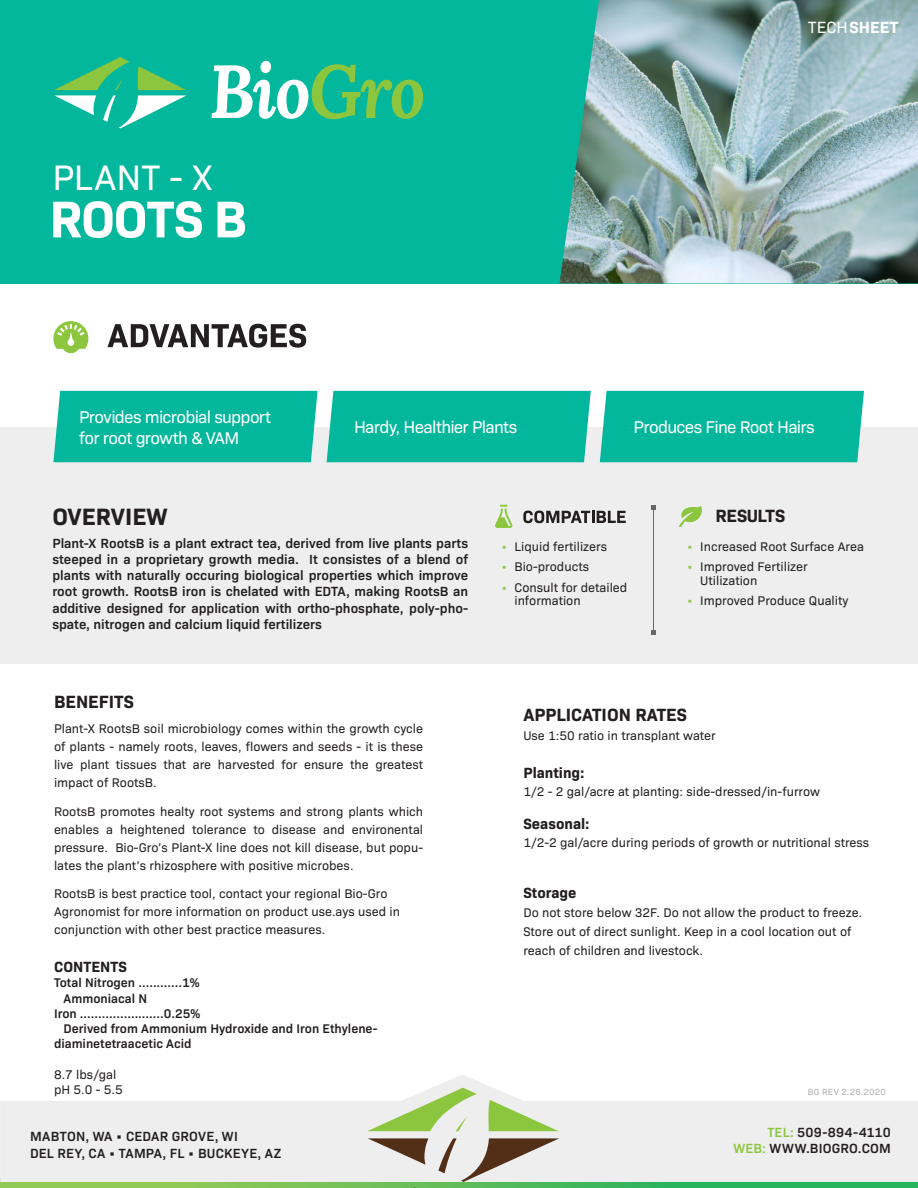
<style>
.page{position:relative;width:918px;height:1188px;background:#fff}
.page>*{position:absolute;margin:0;border:0;box-sizing:border-box;transform-origin:0 0}
.t1{font:700 52.5px "Bio Sans";letter-spacing:-.025em;color:#fff}
.t2{font:36px "Bio Sans";letter-spacing:.01em;color:#fff}
.t3{font:700 24px "Bio Sans";color:#231f20}
.t4{font:700 18px "Bio Sans";color:#231f20}
.t5{font:700 18px "Bio Sans";letter-spacing:-.02em;color:#231f20}
.t6{font:17.25px/20.7px "Bio Sans";letter-spacing:-.04em;color:#fff}
.t7{font:700 16.5px "Bio Sans";color:#fff}
.t8{font:700 15px "Bio Sans";color:#231f20}
.Text{font:600 13.5px/16.2px "Bio Sans";letter-spacing:.005em;color:#231f20;text-align:justify}
.Text-2{font:12.75px/18px "Bio Sans";color:#231f20}
.analysis{font:600 12.75px "Bio Sans";color:#231f20}
.t9{font:9px "Bio Sans";letter-spacing:.025em;color:#afb0b4}
.s1{font-weight:400}
.s2{color:#8bc63e}
</style>
<div class="page">
<div style="left:0;top:0;width:918px;height:283px;background:#02b79b"></div>
<img style="left:560px;top:0;width:358px;height:283px">
<div style="left:0;top:427px;width:918px;height:236px;background:#eeeeef"></div>
<div style="left:53px;top:391px;width:265px;height:71px;background:#02b79b"></div>
<div style="left:327px;top:391px;width:264px;height:71px;background:#02b79b"></div>
<div style="left:600px;top:391px;width:264px;height:71px;background:#02b79b"></div>
<svg style="left:0;top:1182px;width:918px;height:6px;background:#5bbd59"></svg>
<svg style="left:0;top:1075px;width:918px;height:107px;fill:#eeeeef"></svg>
<svg style="left:53px;top:321px;width:35px;height:32px"></svg>
<svg style="left:107px;top:324px;width:199px;height:24px"></svg>
<svg style="left:495px;top:505px;width:17px;height:23px"></svg>
<svg style="left:523px;top:511px;width:103px;height:12px"></svg>
<svg style="left:679px;top:506px;width:23px;height:21px"></svg>
<hr style="left:653px;top:507px;width:1px;height:126px;background:#67676a">
<svg style="left:651px;top:630px;width:4px;height:5px"></svg>
<svg style="left:651px;top:505px;width:4px;height:5px"></svg>
<svg style="left:54px;top:57px;width:133px;height:71px"></svg>
<svg style="left:212px;top:61px;width:211px;height:58px"></svg>
<svg style="left:367px;top:1088px;width:110px;height:43px;background:#cfe2b5"></svg>
<svg style="left:488px;top:1100px;width:71px;height:31px;background:#bcda96"></svg>
<svg style="left:438px;top:1138px;width:121px;height:44px;background:#c1b6b0"></svg>
<svg style="left:368px;top:1138px;width:60px;height:27px;background:#a5948a"></svg>
<svg style="left:402px;top:1187px;width:22px;height:1px"></svg>
<p class="t2" style="left:52px;top:151px;width:162px">PLANT - X</p>
<p class="t1" style="left:49px;top:179px;width:199px">ROOTS B</p>
<p class="t7" style="left:808px;top:15px;width:92px"><span class="s1">TECH</span>SHEET</p>
<p class="t6" style="left:79px;top:405px;width:193px">Provides microbial support for root growth &amp; VAM</p>
<p class="t6" style="left:354px;top:416px;width:165px">Hardy, Healthier Plants</p>
<p class="t6" style="left:634px;top:416px;width:183px">Produces Fine Root Hairs</p>
<p class="t3" style="left:52px;top:498px;width:117px">OVERVIEW</p>
<p class="t5" style="left:716px;top:502px;width:71px">RESULTS</p>
<p class="Text" style="left:52px;top:534px;width:417px">Plant-X RootsB is a plant extract tea, derived from live plants parts steeped in a proprietary growth media. It consistes of a blend of plants with naturally occuring biological properties which improve root growth. RootsB iron is chelated with EDTA, making RootsB an additive designed for application with ortho-phosphate, poly-pho&shy;spate, nitrogen and calcium liquid fertilizers</p>
<p class="Text-2" style="left:501px;top:537px;width:108px"><span class="s2">•</span> Liquid fertilizers</p>
<p class="Text-2" style="left:501px;top:557px;width:90px"><span class="s2">•</span> Bio-products</p>
<p class="Text-2" style="left:514px;top:579px;width:114px;line-height:13.5px;text-indent:-14px"><span class="s2">•</span> Consult for detailed information</p>
<p class="Text-2" style="left:687px;top:537px;width:179px"><span class="s2">•</span> Increased Root Surface Area</p>
<p class="Text-2" style="left:700px;top:559px;width:109px;line-height:13.5px;text-indent:-14px"><span class="s2">•</span> Improved Fertilizer<br>Utilization</p>
<p class="Text-2" style="left:687px;top:591px;width:163px"><span class="s2">•</span> Improved Produce Quality</p>
<p class="t4" style="left:54px;top:688px;width:81px">BENEFITS</p>
<p class="Text-2" style="left:54px;top:718px;width:371px;text-align:justify">Plant-X RootsB soil microbiology comes within the growth cycle of plants - namely roots, leaves, flowers and seeds - it is these live plant tissues that are harvested for ensure the greatest impact of RootsB.</p>
<p class="Text-2" style="left:54px;top:801px;width:371px;text-align:justify">RootsB promotes healty root systems and strong plants which enables a heightened tolerance to disease and environental pressure. Bio-Gro’s Plant-X line does not kill disease, but popu&shy;lates the plant’s rhizosphere with positive microbes.</p>
<p class="Text-2" style="left:54px;top:884px;width:348px">RootsB is best practice tool, contact your regional Bio-Gro<br>Agronomist for more information on product use.ays used in conjunction with other best practice measures.</p>
<p class="t8" style="left:54px;top:955px;width:74px">CONTENTS</p>
<p class="analysis" style="left:54px;top:973px;width:147px">Total Nitrogen ............1%</p>
<p class="analysis" style="left:64px;top:989px;width:85px">Ammoniacal N</p>
<p class="analysis" style="left:54px;top:1004px;width:148px">Iron .......................0.25%</p>
<p class="analysis" style="left:64px;top:1019px;width:315px">Derived from Ammonium Hydroxide and Iron Ethylene-</p>
<p class="analysis" style="left:54px;top:1034px;width:139px">diaminetetraacetic Acid</p>
<p class="Text-2" style="left:54px;top:1065px;width:64px">8.7 lbs/gal</p>
<p class="Text-2" style="left:54px;top:1080px;width:70px">pH 5.0 - 5.5</p>
<p class="Text" style="left:30px;top:1127px;width:209px">MABTON, WA • CEDAR GROVE, WI</p>
<p class="Text" style="left:30px;top:1144px;width:253px">DEL REY, CA • TAMPA, FL • BUCKEYE, AZ</p>
<p class="t4" style="left:523px;top:701px;width:165px">APPLICATION RATES</p>
<p class="Text-2" style="left:523px;top:726px;width:194px">Use 1:50 ratio in transplant water</p>
<p class="t8" style="left:523px;top:761px;width:63px">Planting:</p>
<p class="Text-2" style="left:523px;top:782px;width:298px">1/2 - 2 gal/acre at planting: side-dressed/in-furrow</p>
<p class="t8" style="left:523px;top:812px;width:68px">Seasonal:</p>
<p class="Text-2" style="left:523px;top:833px;width:347px">1/2-2 gal/acre during periods of growth or nutritional stress</p>
<p class="t8" style="left:523px;top:882px;width:55px">Storage</p>
<p class="Text-2" style="left:523px;top:902px;width:340px;line-height:18.8px">Do not store below 32F. Do not allow the product to freeze.<br>Store out of direct sunlight. Keep in a cool location out of reach of children and livestock.</p>
<p class="t9" style="left:808px;top:1086px;width:80px">BG REV 2.26.2020</p>
<p class="Text" style="left:767px;top:1123px;width:125px"><span class="s2">TEL:</span> 509-894-4110</p>
<p class="Text" style="left:733px;top:1139px;width:159px"><span class="s2">WEB:</span> WWW.BIOGRO.COM</p>
</div>
